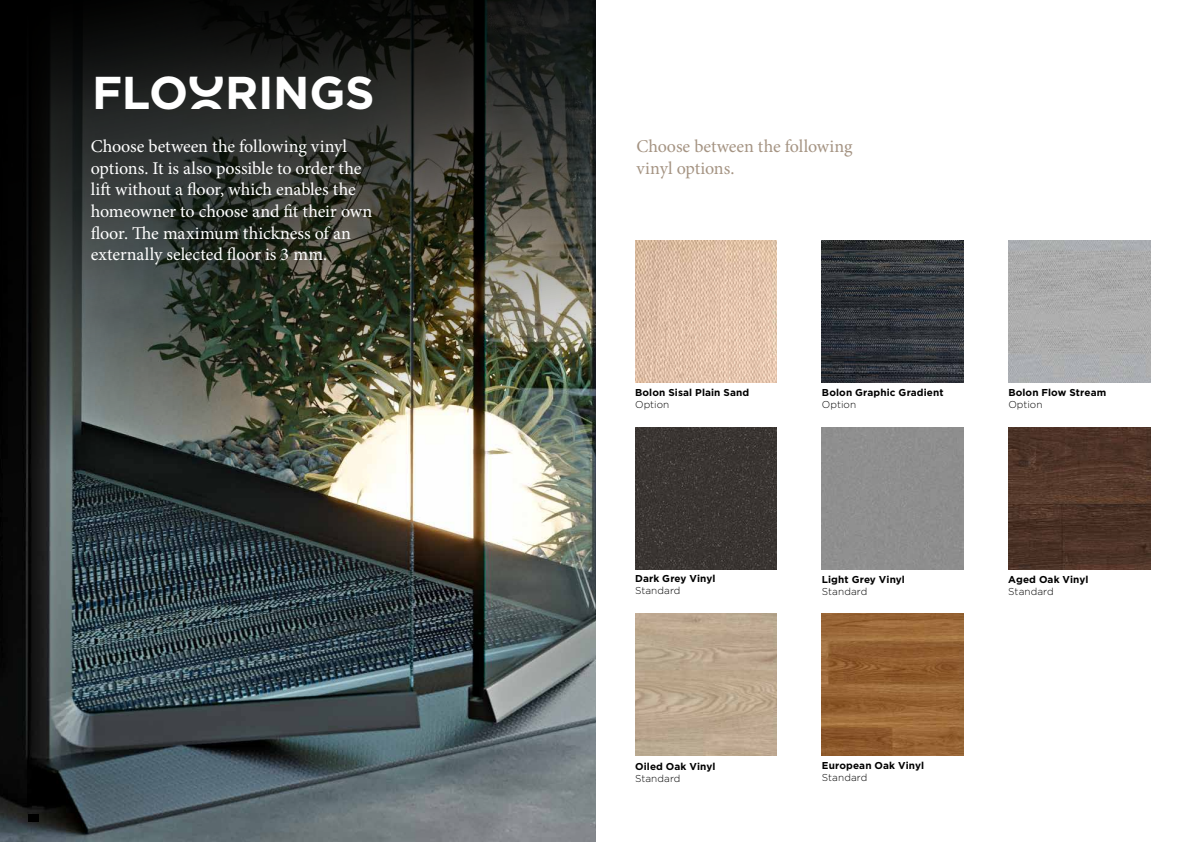
<style>
.page{position:relative;width:1191px;height:842px;background:#fff}
.page>*{position:absolute;margin:0;border:0;box-sizing:border-box;transform-origin:0 0}
.t1{font:700 46px "Gotham";letter-spacing:-.005em;color:#fff}
.t2{font:18px/21.6px "Minion Pro";letter-spacing:-.005em;color:#fff}
.t3{font:18px/21.6px "Minion Pro";letter-spacing:-.005em;color:#a59483}
.t4{font:700 10px "Gotham";letter-spacing:.01em;color:#000}
.t5{font:300 10px "Gotham";letter-spacing:.005em;color:#000}
.s1{font-family:"Aritco Letter Lift"}
</style>
<div class="page">
<img style="left:0;top:488px;width:595px;height:354px">
<img style="left:0;top:0;width:595px;height:488px">
<img style="left:1008px;top:427px;width:142px;height:142px">
<img style="left:635px;top:427px;width:142px;height:142px">
<img style="left:822px;top:613px;width:141px;height:142px">
<img style="left:635px;top:613px;width:142px;height:142px">
<img style="left:1008px;top:241px;width:142px;height:142px">
<div style="left:822px;top:427px;width:141px;height:142px;background:#8e8e8e"></div>
<img style="left:822px;top:241px;width:141px;height:142px">
<img style="left:635px;top:241px;width:142px;height:142px">
<h1 class="t1" style="left:92px;top:62px;width:284px">FLO<span class="s1">O</span>RINGS</h1>
<p class="t2" style="left:91px;top:136px;width:283px">Choose between the following vinyl options. It is also possible to order the lift without a floor, which enables the homeowner to choose and fit their own floor. The maximum thickness of an externally selected floor is 3 mm.</p>
<p class="t3" style="left:636px;top:136px;width:218px">Choose between the following vinyl options.</p>
<p class="t4" style="left:635px;top:386px;width:116px">Bolon Sisal Plain Sand</p>
<p class="t5" style="left:635px;top:398px;width:36px">Option</p>
<p class="t4" style="left:822px;top:385px;width:123px">Bolon Graphic Gradient</p>
<p class="t5" style="left:822px;top:398px;width:36px">Option</p>
<p class="t4" style="left:1008px;top:386px;width:99px">Bolon Flow Stream</p>
<p class="t5" style="left:1008px;top:398px;width:36px">Option</p>
<p class="t4" style="left:635px;top:572px;width:82px">Dark Grey Vinyl</p>
<p class="t5" style="left:635px;top:584px;width:47px">Standard</p>
<p class="t4" style="left:822px;top:573px;width:84px">Light Grey Vinyl</p>
<p class="t5" style="left:822px;top:585px;width:47px">Standard</p>
<p class="t4" style="left:1008px;top:573px;width:82px">Aged Oak Vinyl</p>
<p class="t5" style="left:1008px;top:585px;width:47px">Standard</p>
<p class="t4" style="left:635px;top:760px;width:82px">Oiled Oak Vinyl</p>
<p class="t5" style="left:635px;top:772px;width:47px">Standard</p>
<p class="t4" style="left:822px;top:759px;width:104px">European Oak Vinyl</p>
<p class="t5" style="left:822px;top:771px;width:47px">Standard</p>
</div>
